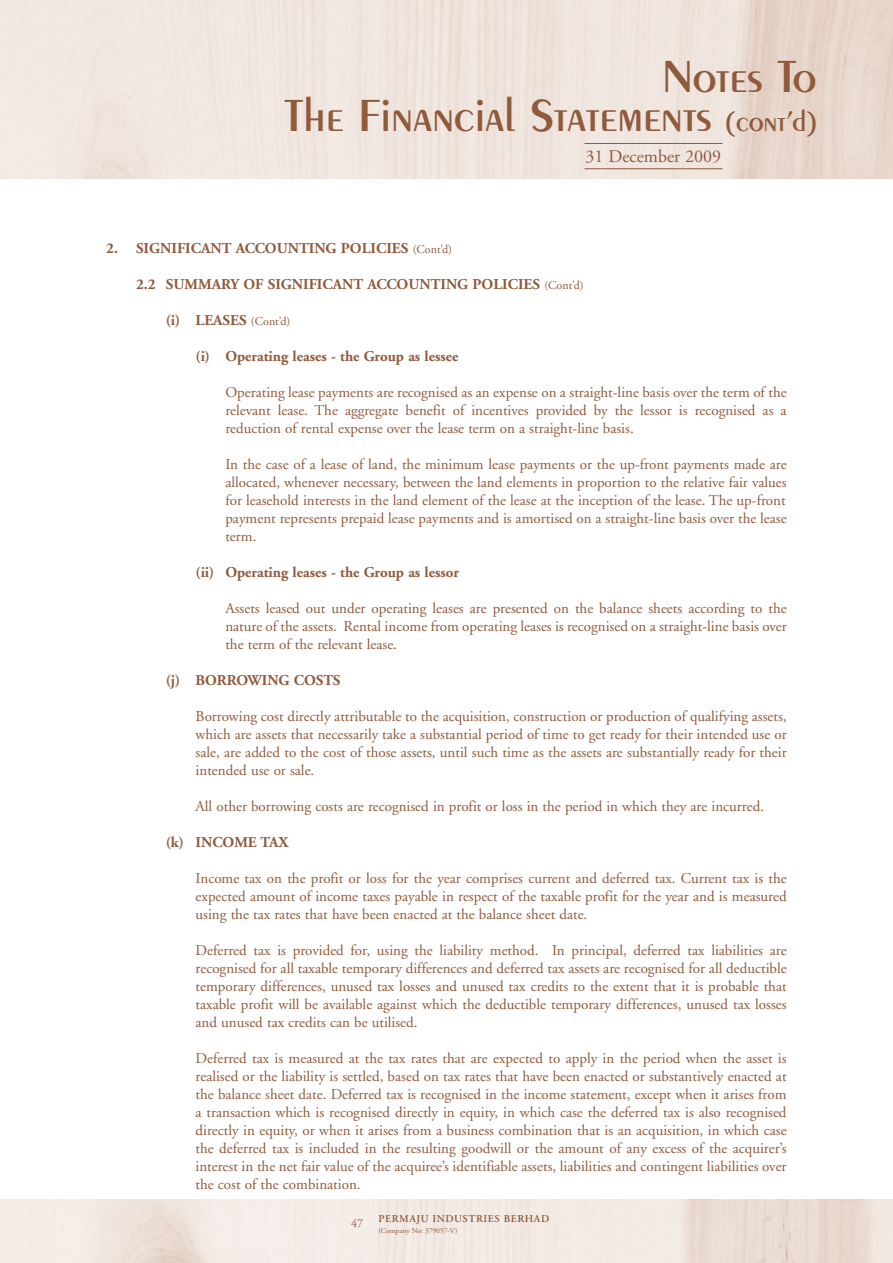
<style>
.page{position:relative;width:893px;height:1263px;background:#fff}
.page>*{position:absolute;margin:0;border:0;box-sizing:border-box;transform-origin:0 0}
.t1{font:600 48px/39px "Peignot";color:#905a3c;text-align:right}
.t2{font:18px "Adobe Garamond";color:#905a3c}
.t3{font:15px/18px "Adobe Garamond";color:#905a3c;text-align:justify}
.t4{font:700 15px "Adobe Garamond";color:#905a3c}
.t5{font:12px "Adobe Garamond";color:#905a3c}
.t6{font:600 10.5px "Adobe Garamond";letter-spacing:.05em;color:#905a3c}
.t7{font:7.5px "Adobe Garamond";color:#905a3c}
.s1{font-size:30px}
.s2{font-weight:400;font-size:12px}
</style>
<div class="page">
<img style="left:0;top:1199px;width:893px;height:64px">
<hr style="left:585px;top:143px;width:138px;height:1px;background:#905a3c">
<hr style="left:585px;top:168px;width:138px;height:1px;background:#905a3c">
<h1 class="t1" style="left:284px;top:60px;width:534px">Notes To<br>The Financial Statements <span class="s1">(cont’d)</span></h1>
<p class="t2" style="left:586px;top:149px;width:137px">31 December 2009</p>
<p class="t4" style="left:106px;top:242px;width:347px">2. SIGNIFICANT ACCOUNTING POLICIES <span class="s2">(Cont’d)</span></p>
<p class="t4" style="left:136px;top:278px;width:449px">2.2 SUMMARY OF SIGNIFICANT ACCOUNTING POLICIES <span class="s2">(Cont’d)</span></p>
<p class="t4" style="left:166px;top:314px;width:126px">(i) LEASES <span class="s2">(Cont’d)</span></p>
<p class="t4" style="left:196px;top:350px;width:264px">(i) Operating leases - the Group as lessee</p>
<p class="t3" style="left:225px;top:385px;width:563px">Operating lease payments are recognised as an expense on a straight-line basis over the term of the relevant lease. The aggregate benefit of incentives provided by the lessor is recognised as a reduction of rental expense over the lease term on a straight-line basis.</p>
<p class="t3" style="left:225px;top:457px;width:563px">In the case of a lease of land, the minimum lease payments or the up-front payments made are allocated, whenever necessary, between the land elements in proportion to the relative fair values for leasehold interests in the land element of the lease at the inception of the lease. The up-front payment represents prepaid lease payments and is amortised on a straight-line basis over the lease term.</p>
<p class="t4" style="left:196px;top:566px;width:265px">(ii) Operating leases - the Group as lessor</p>
<p class="t3" style="left:225px;top:601px;width:563px">Assets leased out under operating leases are presented on the balance sheets according to the nature of the assets. Rental income from operating leases is recognised on a straight-line basis over the term of the relevant lease.</p>
<p class="t4" style="left:166px;top:674px;width:176px">(j) BORROWING COSTS</p>
<p class="t3" style="left:196px;top:709px;width:593px">Borrowing cost directly attributable to the acquisition, construction or production of qualifying assets, which are assets that necessarily take a substantial period of time to get ready for their intended use or sale, are added to the cost of those assets, until such time as the assets are substantially ready for their intended use or sale.</p>
<p class="t3" style="left:196px;top:799px;width:570px">All other borrowing costs are recognised in profit or loss in the period in which they are incurred.</p>
<p class="t4" style="left:166px;top:836px;width:124px">(k) INCOME TAX</p>
<p class="t3" style="left:196px;top:871px;width:593px">Income tax on the profit or loss for the year comprises current and deferred tax. Current tax is the expected amount of income taxes payable in respect of the taxable profit for the year and is measured using the tax rates that have been enacted at the balance sheet date.</p>
<p class="t3" style="left:196px;top:943px;width:593px">Deferred tax is provided for, using the liability method. In principal, deferred tax liabilities are recognised for all taxable temporary differences and deferred tax assets are recognised for all deductible temporary differences, unused tax losses and unused tax credits to the extent that it is probable that taxable profit will be available against which the deductible temporary differences, unused tax losses and unused tax credits can be utilised.</p>
<p class="t3" style="left:195px;top:1051px;width:593px">Deferred tax is measured at the tax rates that are expected to apply in the period when the asset is realised or the liability is settled, based on tax rates that have been enacted or substantively enacted at the balance sheet date. Deferred tax is recognised in the income statement, except when it arises from a transaction which is recognised directly in equity, in which case the deferred tax is also recognised directly in equity, or when it arises from a business combination that is an acquisition, in which case the deferred tax is included in the resulting goodwill or the amount of any excess of the acquirer’s interest in the net fair value of the acquiree’s identifiable assets, liabilities and contingent liabilities over the cost of the combination.</p>
<p class="t6" style="left:378px;top:1215px;width:172px">PERMAJU INDUSTRIES BERHAD</p>
<p class="t7" style="left:378px;top:1228px;width:80px">(Company No: 379057-V)</p>
<p class="t5" style="left:351px;top:1218px;width:13px">47</p>
</div>
